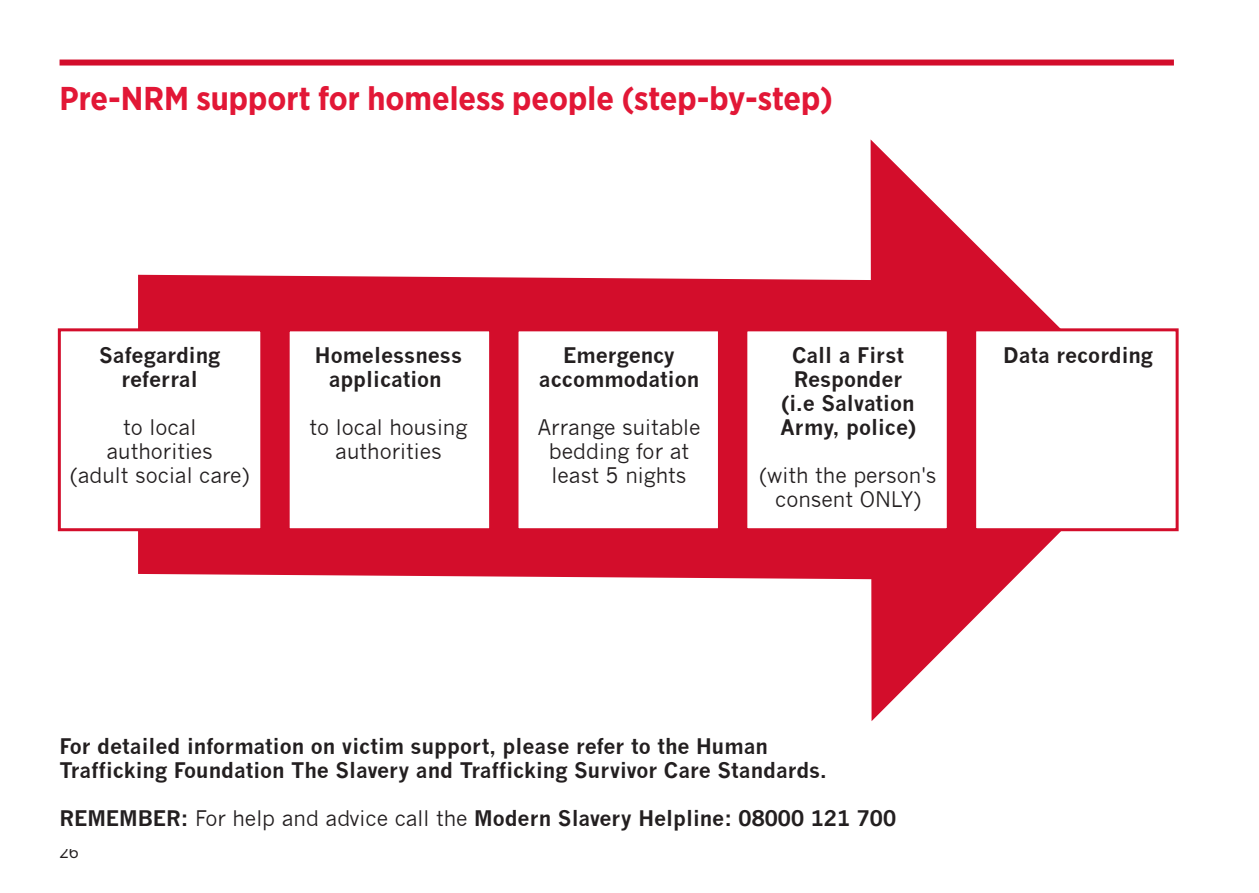
<style>
.page{position:relative;width:1259px;height:893px;background:#fff}
.page>*{position:absolute;margin:0;border:0;box-sizing:border-box;transform-origin:0 0}
.t1{font:700 33px "Gotham Narrow";color:#e21736}
.t2{font:700 21px/24px "News Gothic";color:#231f20;text-align:center}
.t3{font:21px/24px "News Gothic";color:#231f20;text-align:center}
.t4{font:18px "Gotham Narrow";color:#231f20}
.s1{font-weight:400}
</style>
<div class="page">
<div style="left:60px;top:60px;width:1114px;height:6px;background:#d30d2b"></div>
<div style="left:138px;top:275px;width:732px;height:305px;background:#d30d2b"></div>
<svg style="left:870px;top:139px;width:292px;height:582px"></svg>
<div style="left:59px;top:330px;width:203px;height:200px;background:#fff"></div>
<div style="left:58px;top:328px;width:205px;height:203px;border:3px solid #d30d2b"></div>
<div style="left:288px;top:330px;width:202px;height:200px;background:#fff"></div>
<div style="left:287px;top:328px;width:205px;height:203px;border:3px solid #d30d2b"></div>
<div style="left:517px;top:330px;width:202px;height:200px;background:#fff"></div>
<div style="left:515px;top:328px;width:206px;height:203px;border:3px solid #d30d2b"></div>
<div style="left:746px;top:330px;width:202px;height:200px;background:#fff"></div>
<div style="left:744px;top:328px;width:205px;height:203px;border:3px solid #d30d2b"></div>
<div style="left:974px;top:330px;width:203px;height:200px;background:#fff"></div>
<div style="left:973px;top:328px;width:205px;height:203px;border:3px solid #d30d2b"></div>
<p class="t1" style="left:60px;top:77px;width:775px">Pre-NRM support for homeless people (step-by-step)</p>
<p class="t2" style="left:99px;top:343px;width:123px">Safegarding referral</p>
<p class="t3" style="left:70px;top:415px;width:181px">to local authorities<br>(adult social care)</p>
<p class="t2" style="left:315px;top:343px;width:149px">Homelessness application</p>
<p class="t3" style="left:310px;top:415px;width:159px">to local housing authorities</p>
<p class="t2" style="left:539px;top:343px;width:162px">Emergency accommodation</p>
<p class="t3" style="left:538px;top:415px;width:164px">Arrange suitable bedding for at least 5 nights</p>
<p class="t2" style="left:780px;top:343px;width:137px">Call a First<br>Responder (i.e Salvation<br>Army, police)</p>
<p class="t3" style="left:759px;top:463px;width:179px">(with the person's consent ONLY)</p>
<p class="t2" style="left:1003px;top:343px;width:151px">Data recording</p>
<p class="t2" style="left:59px;top:734px;width:769px;text-align:left">For detailed information on victim support, please refer to the Human<br>Trafficking Foundation The Slavery and Trafficking Survivor Care Standards.</p>
<p class="t2" style="left:59px;top:806px;width:838px">REMEMBER: <span class="s1">For help and advice call the</span> Modern Slavery Helpline: 08000 121 700</p>
<p class="t4" style="left:60px;top:841px;width:21px">26</p>
</div>
